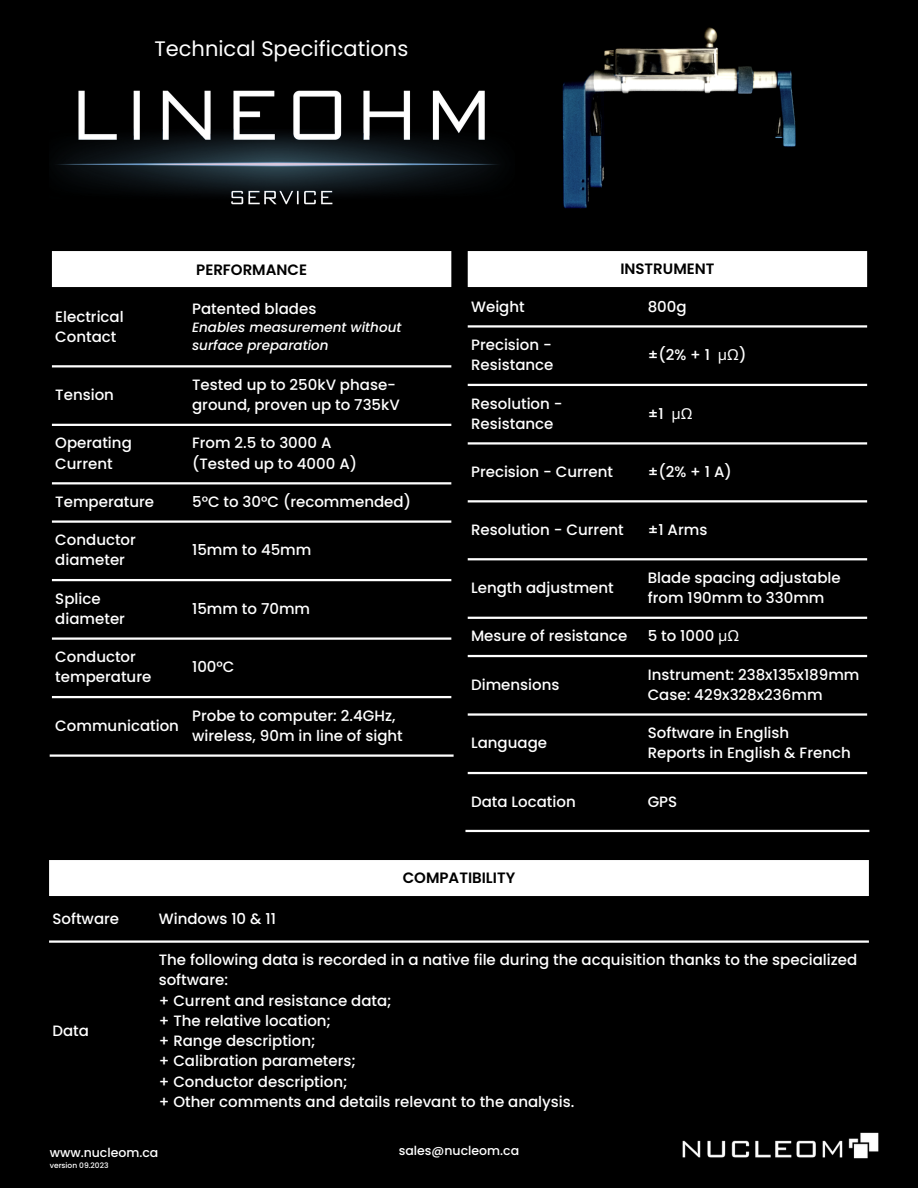
<style>
.page{position:relative;width:918px;height:1188px;background:#000}
.page>*{position:absolute;margin:0;border:0;box-sizing:border-box;transform-origin:0 0}
.t1{font:21px "Poppins";color:#fff}
.t2{font:500 15px/20.2px "Poppins";color:#fff}
.t3{font:600 15px "Poppins";color:#000}
.t4{font:italic 500 13.5px/18px "Poppins";color:#fff}
.t5{font:500 12.45px "Poppins";color:#fff}
.t6{font:500 7.5px "Poppins";color:#fff}
.s1{font-family:"Noto Sans";font-weight:400}
</style>
<div class="page">
<div style="left:51px;top:250px;width:402px;height:38px;background:#fff"></div>
<hr style="left:50px;top:251px;width:2px;height:503px;background:#000">
<hr style="left:451px;top:251px;width:3px;height:503px;background:#000">
<hr style="left:50px;top:249px;width:404px;height:2px;background:#000">
<hr style="left:50px;top:287px;width:404px;height:2px;background:#000">
<hr style="left:52px;top:365px;width:399px;height:2px;background:#fff">
<hr style="left:52px;top:424px;width:399px;height:2px;background:#fff">
<hr style="left:52px;top:482px;width:399px;height:2px;background:#fff">
<hr style="left:52px;top:520px;width:399px;height:3px;background:#fff">
<hr style="left:52px;top:579px;width:399px;height:2px;background:#fff">
<hr style="left:52px;top:637px;width:399px;height:3px;background:#fff">
<hr style="left:52px;top:696px;width:399px;height:2px;background:#fff">
<hr style="left:50px;top:754px;width:404px;height:3px;background:#fff">
<img style="left:682px;top:1132px;width:197px;height:27px">
<div style="left:466px;top:250px;width:403px;height:38px;background:#fff"></div>
<hr style="left:465px;top:251px;width:3px;height:579px;background:#000">
<hr style="left:867px;top:251px;width:2px;height:579px;background:#000">
<hr style="left:465px;top:249px;width:404px;height:2px;background:#000">
<hr style="left:465px;top:287px;width:404px;height:2px;background:#000">
<hr style="left:468px;top:325px;width:399px;height:3px;background:#fff">
<hr style="left:468px;top:384px;width:399px;height:2px;background:#fff">
<hr style="left:468px;top:442px;width:399px;height:3px;background:#fff">
<hr style="left:468px;top:500px;width:399px;height:2px;background:#fff">
<hr style="left:468px;top:558px;width:399px;height:2px;background:#fff">
<hr style="left:468px;top:617px;width:399px;height:2px;background:#fff">
<hr style="left:468px;top:655px;width:399px;height:2px;background:#fff">
<hr style="left:468px;top:713px;width:399px;height:3px;background:#fff">
<hr style="left:468px;top:772px;width:399px;height:2px;background:#fff">
<hr style="left:465px;top:830px;width:404px;height:2px;background:#fff">
<img style="left:55px;top:90px;width:445px;height:115px">
<img style="left:562px;top:27px;width:234px;height:182px">
<div style="left:48px;top:859px;width:822px;height:38px;background:#fff"></div>
<hr style="left:47px;top:860px;width:2px;height:260px;background:#000">
<hr style="left:869px;top:860px;width:2px;height:260px;background:#000">
<hr style="left:47px;top:858px;width:824px;height:2px;background:#000">
<hr style="left:47px;top:896px;width:824px;height:2px;background:#000">
<hr style="left:49px;top:940px;width:820px;height:3px;background:#fff">
<p class="t1" style="left:155px;top:34px;width:255px">Technical Specifications</p>
<p class="t2" style="left:55px;top:307px;width:70px">Electrical<br>Contact</p>
<p class="t3" style="left:196px;top:259px;width:112px">PERFORMANCE</p>
<p class="t2" style="left:192px;top:299px;width:126px">Patented blades</p>
<p class="t4" style="left:192px;top:318px;width:211px">Enables measurement without surface preparation</p>
<p class="t2" style="left:55px;top:385px;width:60px">Tension</p>
<p class="t2" style="left:192px;top:375px;width:209px">Tested up to 250kV phase&shy;ground, proven up to 735kV</p>
<p class="t2" style="left:55px;top:433px;width:78px">Operating</p>
<p class="t2" style="left:55px;top:453px;width:59px">Current</p>
<p class="t2" style="left:192px;top:433px;width:141px">From 2.5 to 3000 A</p>
<p class="t2" style="left:192px;top:453px;width:167px">(Tested up to 4000 A)</p>
<p class="t2" style="left:55px;top:492px;width:100px">Temperature</p>
<p class="t2" style="left:192px;top:492px;width:220px">5°C to 30°C (recommended)</p>
<p class="t2" style="left:55px;top:530px;width:82px">Conductor diameter</p>
<p class="t2" style="left:192px;top:540px;width:121px">15mm to 45mm</p>
<p class="t2" style="left:55px;top:588px;width:47px">Splice</p>
<p class="t2" style="left:55px;top:609px;width:71px">diameter</p>
<p class="t2" style="left:192px;top:598px;width:120px">15mm to 70mm</p>
<p class="t2" style="left:55px;top:647px;width:98px">Conductor temperature</p>
<p class="t2" style="left:192px;top:657px;width:44px">100°C</p>
<p class="t2" style="left:55px;top:715px;width:125px">Communication</p>
<p class="t2" style="left:192px;top:705px;width:212px">Probe to computer: 2.4GHz, wireless, 90m in line of sight</p>
<p class="t3" style="left:620px;top:258px;width:96px">INSTRUMENT</p>
<p class="t2" style="left:471px;top:296px;width:55px">Weight</p>
<p class="t2" style="left:648px;top:296px;width:40px">800g</p>
<p class="t2" style="left:471px;top:335px;width:82px">Precision -</p>
<p class="t2" style="left:471px;top:355px;width:84px">Resistance</p>
<p class="t2" style="left:648px;top:345px;width:100px">±(2% + 1 <span class="s1">μΩ</span>)</p>
<p class="t2" style="left:471px;top:393px;width:93px">Resolution -<br>Resistance</p>
<p class="t2" style="left:648px;top:403px;width:46px">±1 <span class="s1">μΩ</span></p>
<p class="t2" style="left:471px;top:462px;width:144px">Precision - Current</p>
<p class="t2" style="left:648px;top:462px;width:86px">±(2% + 1 A)</p>
<p class="t2" style="left:471px;top:520px;width:154px">Resolution - Current</p>
<p class="t2" style="left:648px;top:520px;width:61px">±1 Arms</p>
<p class="t2" style="left:471px;top:578px;width:144px">Length adjustment</p>
<p class="t2" style="left:648px;top:568px;width:195px">Blade spacing adjustable from 190mm to 330mm</p>
<p class="t2" style="left:471px;top:626px;width:158px">Mesure of resistance</p>
<p class="t2" style="left:648px;top:626px;width:93px">5 to 1000 <span class="s1">μΩ</span></p>
<p class="t2" style="left:471px;top:674px;width:90px">Dimensions</p>
<p class="t2" style="left:648px;top:664px;width:213px">Instrument: 238x135x189mm</p>
<p class="t2" style="left:648px;top:685px;width:176px">Case: 429x328x236mm</p>
<p class="t2" style="left:471px;top:733px;width:78px">Language</p>
<p class="t2" style="left:648px;top:723px;width:143px">Software in English</p>
<p class="t2" style="left:648px;top:743px;width:205px">Reports in English &amp; French</p>
<p class="t2" style="left:471px;top:791px;width:106px">Data Location</p>
<p class="t2" style="left:648px;top:791px;width:31px">GPS</p>
<p class="t2" style="left:52px;top:909px;width:68px">Software</p>
<p class="t2" style="left:159px;top:909px;width:119px">Windows 10 &amp; 11</p>
<p class="t3" style="left:403px;top:867px;width:114px">COMPATIBILITY</p>
<p class="t2" style="left:52px;top:1021px;width:38px">Data</p>
<p class="t2" style="left:159px;top:950px;width:700px">The following data is recorded in a native file during the acquisition thanks to the specialized software:</p>
<p class="t2" style="left:159px;top:990px;width:235px">+ Current and resistance data;</p>
<p class="t2" style="left:159px;top:1011px;width:174px">+ The relative location;</p>
<p class="t2" style="left:159px;top:1031px;width:158px">+ Range description;</p>
<p class="t2" style="left:159px;top:1051px;width:199px">+ Calibration parameters;</p>
<p class="t2" style="left:159px;top:1071px;width:190px">+ Conductor description;</p>
<p class="t2" style="left:159px;top:1092px;width:417px">+ Other comments and details relevant to the analysis.</p>
<p class="t5" style="left:50px;top:1144px;width:110px">www.nucleom.ca</p>
<p class="t6" style="left:50px;top:1160px;width:60px">version 09.2023</p>
<p class="t5" style="left:399px;top:1142px;width:122px">sales@nucleom.ca</p>
</div>
